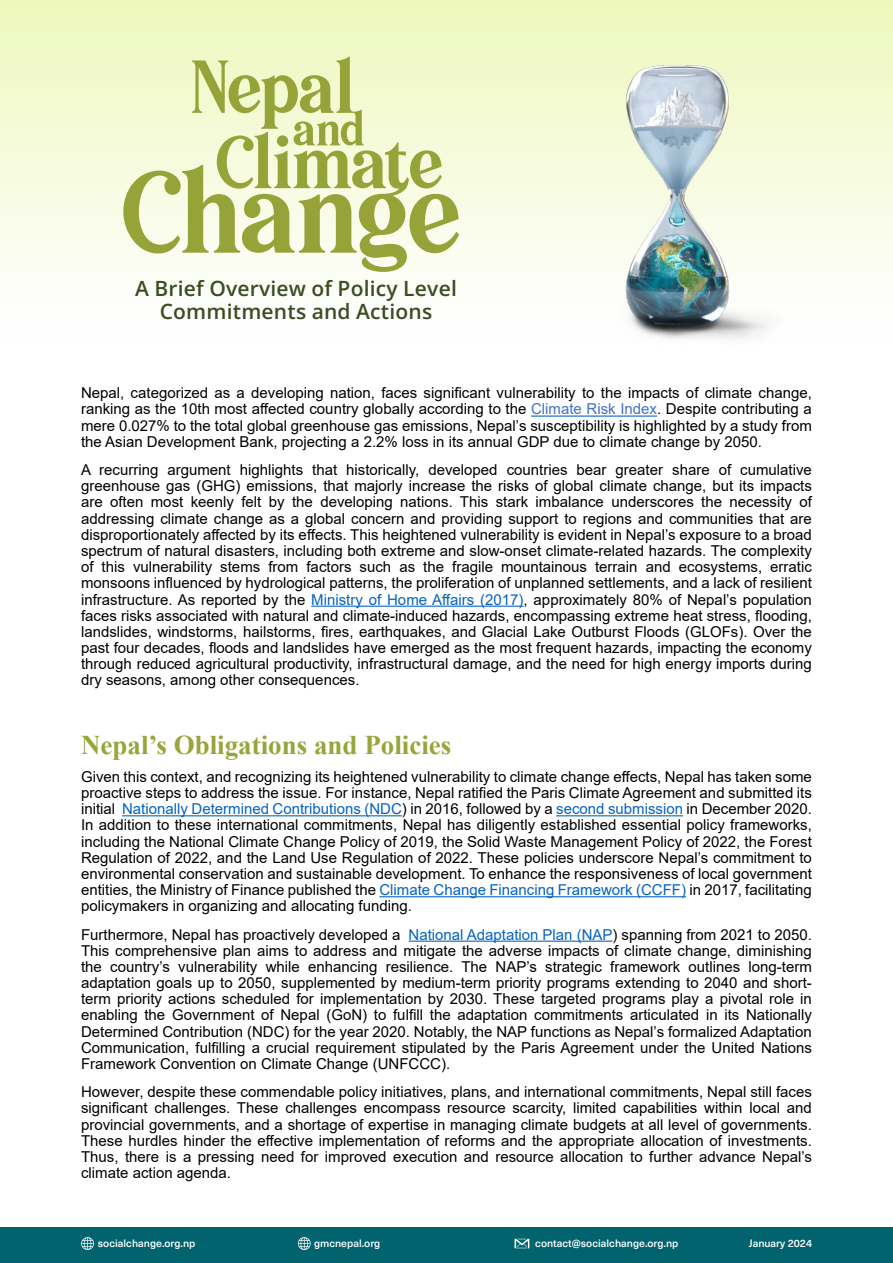
<style>
.page{position:relative;width:893px;height:1263px;background:#fff}
.page>*{position:absolute;margin:0;border:0;box-sizing:border-box;transform-origin:0 0}
.t1{font:700 27px "Times New Roman";color:#97a53a}
.t2{font:21px/22.6px "Open Sans";letter-spacing:.01em;color:#3b4d22;text-align:center}
.t3{font:15px/16.2px "Arial";color:#000;text-align:justify}
.t4{font:500 10.5px "Neue Haas Unica";color:#fff}
.s1{color:#4472c4}
.s2{color:#0563c1}
.s3{color:#030303}
</style>
<div class="page">
<div style="left:0;top:0;width:893px;height:344px;background:linear-gradient(to bottom,#edf8bd,#fff)"></div>
<div style="left:0;top:1227px;width:893px;height:36px;background:#01636e"></div>
<svg style="left:81px;top:1237px;width:13px;height:13px"></svg>
<svg style="left:298px;top:1237px;width:13px;height:13px"></svg>
<svg style="left:515px;top:1239px;width:14px;height:9px"></svg>
<hr style="left:531px;top:415px;width:126px;height:2px;background:#0563c1">
<hr style="left:311px;top:606px;width:213px;height:1px;background:#0563c1">
<hr style="left:122px;top:815px;width:280px;height:1px;background:#0563c1">
<hr style="left:556px;top:815px;width:127px;height:1px;background:#0563c1">
<hr style="left:379px;top:896px;width:307px;height:1px;background:#0563c1">
<hr style="left:409px;top:940px;width:203px;height:2px;background:#0563c1">
<svg style="left:123px;top:57px;width:219px;height:215px"></svg>
<img style="left:342px;top:33px;width:487px;height:311px">
<h2 class="t2" style="left:135px;top:276px;width:323px">A Brief Overview of Policy Level<br>Commitments and Actions</h2>
<p class="t3" style="left:81px;top:385px;width:732px">Nepal, categorized as a developing nation, faces significant vulnerability to the impacts of climate change, ranking as the 10th most affected country globally according to the <span class="s1">Climate Risk Index</span>. Despite contributing a mere 0.027% to the total global greenhouse gas emissions, Nepal’s susceptibility is highlighted by a study from the Asian Development Bank, projecting a 2.2% loss in its annual GDP due to climate change by 2050.</p>
<p class="t3" style="left:81px;top:462px;width:732px">A recurring argument highlights that historically, developed countries bear greater share of cumulative greenhouse gas (GHG) emissions, that majorly increase the risks of global climate change, but its impacts are often most keenly felt by the developing nations. This stark imbalance underscores the necessity of addressing climate change as a global concern and providing support to regions and communities that are disproportionately affected by its effects. This heightened vulnerability is evident in Nepal’s exposure to a broad spectrum of natural disasters, including both extreme and slow-onset climate-related hazards. The complexity of this vulnerability stems from factors such as the fragile mountainous terrain and ecosystems, erratic monsoons influenced by hydrological patterns, the proliferation of unplanned settlements, and a lack of resilient infrastructure. As reported by the <span class="s2">Ministry of Home Affairs (2017)</span>, approximately 80% of Nepal’s population faces risks associated with natural and climate-induced hazards, encompassing extreme heat stress, flooding, landslides, windstorms, hailstorms, fires, earthquakes, and Glacial Lake Outburst Floods (GLOFs). Over the past four decades, floods and landslides have emerged as the most frequent hazards, impacting the economy through reduced agricultural productivity, infrastructural damage, and the need for high energy imports during dry seasons, among other consequences.</p>
<h1 class="t1" style="left:81px;top:725px;width:372px">Nepal’s Obligations and Policies</h1>
<p class="t3" style="left:81px;top:768px;width:732px">Given this context, and recognizing its heightened vulnerability to climate change effects, Nepal has taken some proactive steps to address the issue. For instance, Nepal ratified the Paris Climate Agreement and submitted its initial <span class="s2">Nationally Determined Contributions (NDC</span>) in 2016, followed by a <span class="s2">second submission</span> in December 2020.<br>In addition to these international commitments, Nepal has diligently established essential policy frameworks, including the National Climate Change Policy of 2019, the Solid Waste Management Policy of 2022, the Forest Regulation of 2022, and the Land Use Regulation of 2022. These policies underscore Nepal’s commitment to environmental conservation and sustainable development. To enhance the responsiveness of local government entities, the Ministry of Finance published the <span class="s2">Climate Change Financing Framework (CCFF)</span> in 2017, facilitating policymakers in organizing and allocating funding.</p>
<p class="t3" style="left:81px;top:926px;width:732px">Furthermore, Nepal has proactively developed a <span class="s2">National Adaptation Plan (NAP</span><span class="s3">)</span> spanning from 2021 to 2050.<br>This comprehensive plan aims to address and mitigate the adverse impacts of climate change, diminishing the country’s vulnerability while enhancing resilience. The NAP’s strategic framework outlines long-term adaptation goals up to 2050, supplemented by medium-term priority programs extending to 2040 and short&shy;term priority actions scheduled for implementation by 2030. These targeted programs play a pivotal role in enabling the Government of Nepal (GoN) to fulfill the adaptation commitments articulated in its Nationally Determined Contribution (NDC) for the year 2020. Notably, the NAP functions as Nepal’s formalized Adaptation Communication, fulfilling a crucial requirement stipulated by the Paris Agreement under the United Nations Framework Convention on Climate Change (UNFCCC).</p>
<p class="t3" style="left:81px;top:1084px;width:732px">However, despite these commendable policy initiatives, plans, and international commitments, Nepal still faces significant challenges. These challenges encompass resource scarcity, limited capabilities within local and provincial governments, and a shortage of expertise in managing climate budgets at all level of governments.<br>These hurdles hinder the effective implementation of reforms and the appropriate allocation of investments.<br>Thus, there is a pressing need for improved execution and resource allocation to further advance Nepal’s climate action agenda.</p>
<p class="t4" style="left:98px;top:1236px;width:99px">socialchange.org.np</p>
<p class="t4" style="left:314px;top:1236px;width:68px">gmcnepal.org</p>
<p class="t4" style="left:535px;top:1236px;width:145px">contact@socialchange.org.np</p>
<p class="t4" style="left:749px;top:1236px;width:65px">January 2024</p>
</div>
